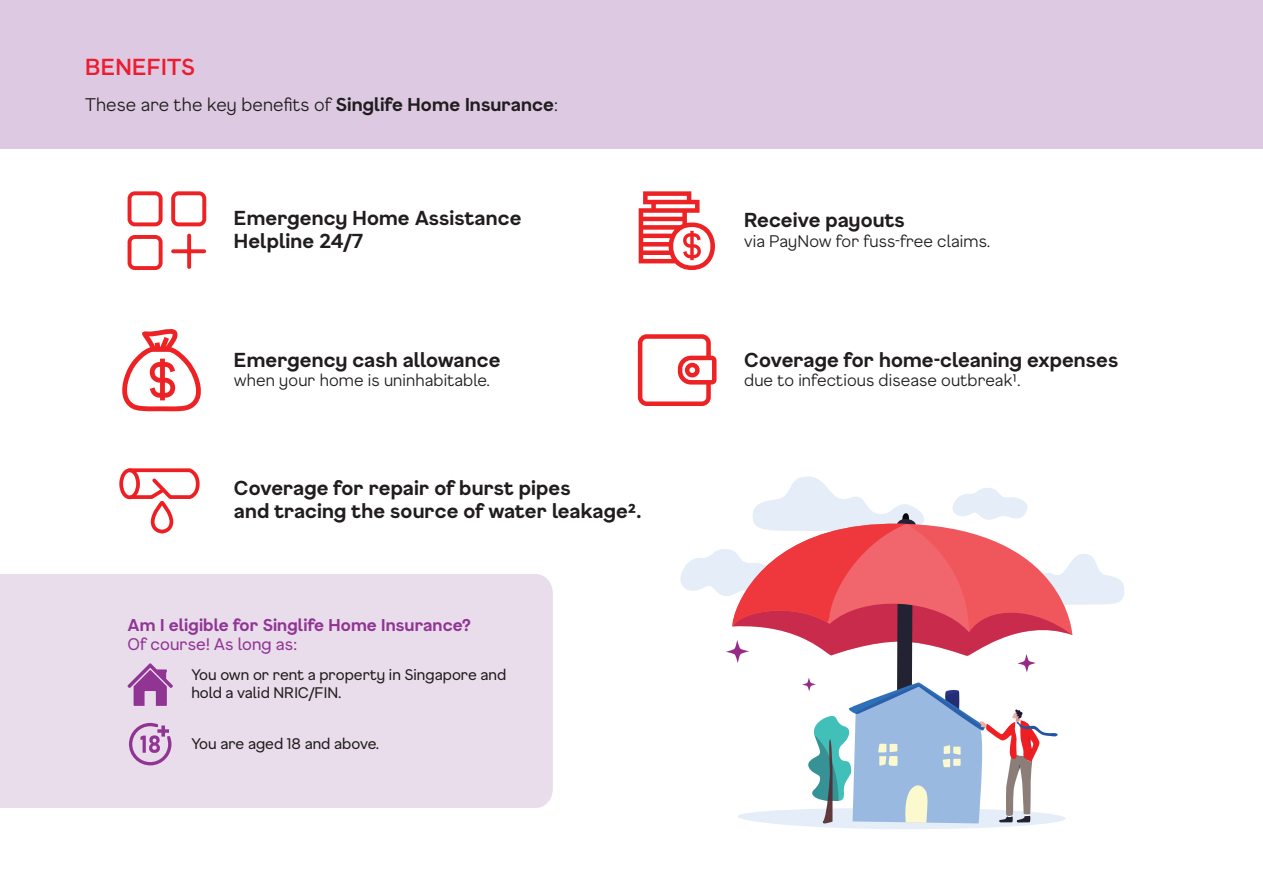
<style>
.page{position:relative;width:1263px;height:893px;background:#fff}
.page>*{position:absolute;margin:0;border:0;box-sizing:border-box;transform-origin:0 0}
.t1{font:500 22.5px "F37 Gruffy";letter-spacing:.005em;color:#ed1c30}
.t2{font:700 19.5px/23.4px "F37 Gruffy";letter-spacing:.005em;color:#211d1e}
.t3{font:300 18px "F37 Gruffy";letter-spacing:.005em;color:#211d1e}
.t4{font:300 16.5px "F37 Gruffy";letter-spacing:.005em;color:#211d1e}
.t5{font:700 16.5px "F37 Gruffy";letter-spacing:.005em;color:#903594}
.t6{font:16.5px "F37 Gruffy";letter-spacing:.005em;color:#903594}
.t7{font:15px/18px "F37 Gruffy";color:#211d1e}
.s1{font-weight:700}
</style>
<div class="page">
<div style="left:0;top:0;width:1263px;height:149px;background:#ddcae2"></div>
<div style="left:0;top:574px;width:553px;height:234px;background:#e9ddec"></div>
<svg style="left:127px;top:663px;width:46px;height:43px;background:#bb86be"></svg>
<svg style="left:128px;top:723px;width:44px;height:43px;background:#cba5cf"></svg>
<svg style="left:680px;top:476px;width:444px;height:353px"></svg>
<svg style="left:639px;top:191px;width:76px;height:79px"></svg>
<svg style="left:638px;top:334px;width:78px;height:72px"></svg>
<svg style="left:122px;top:329px;width:79px;height:82px"></svg>
<svg style="left:128px;top:191px;width:78px;height:79px"></svg>
<div style="left:119px;top:468px;width:21px;height:31px;border:4px solid #ee1f23;border-radius:50%"></div>
<svg style="left:126px;top:468px;width:74px;height:66px"></svg>
<p class="t1" style="left:85px;top:52px;width:111px">BENEFITS</p>
<p class="t3" style="left:85px;top:93px;width:474px">These are the key benefits of <span class="s1">Singlife Home Insurance</span>:</p>
<p class="t2" style="left:234px;top:206px;width:289px">Emergency Home Assistance<br>Helpline 24/7</p>
<p class="t2" style="left:234px;top:347px;width:268px">Emergency cash allowance</p>
<p class="t4" style="left:234px;top:370px;width:258px">when your home is uninhabitable.</p>
<p class="t2" style="left:234px;top:476px;width:409px">Coverage for repair of burst pipes<br>and tracing the source of water leakage².</p>
<p class="t5" style="left:128px;top:614px;width:345px">Am I eligible for Singlife Home Insurance?</p>
<p class="t6" style="left:128px;top:634px;width:171px">Of course! As long as:</p>
<p class="t7" style="left:191px;top:665px;width:316px">You own or rent a property in Singapore and hold a valid NRIC/FIN.</p>
<p class="t7" style="left:191px;top:734px;width:189px">You are aged 18 and above.</p>
<p class="t2" style="left:744px;top:208px;width:162px">Receive payouts</p>
<p class="t4" style="left:744px;top:230px;width:248px">via PayNow for fuss-free claims.</p>
<p class="t2" style="left:744px;top:347px;width:376px">Coverage for home-cleaning expenses</p>
<p class="t4" style="left:744px;top:370px;width:278px">due to infectious disease outbreak¹.</p>
</div>
